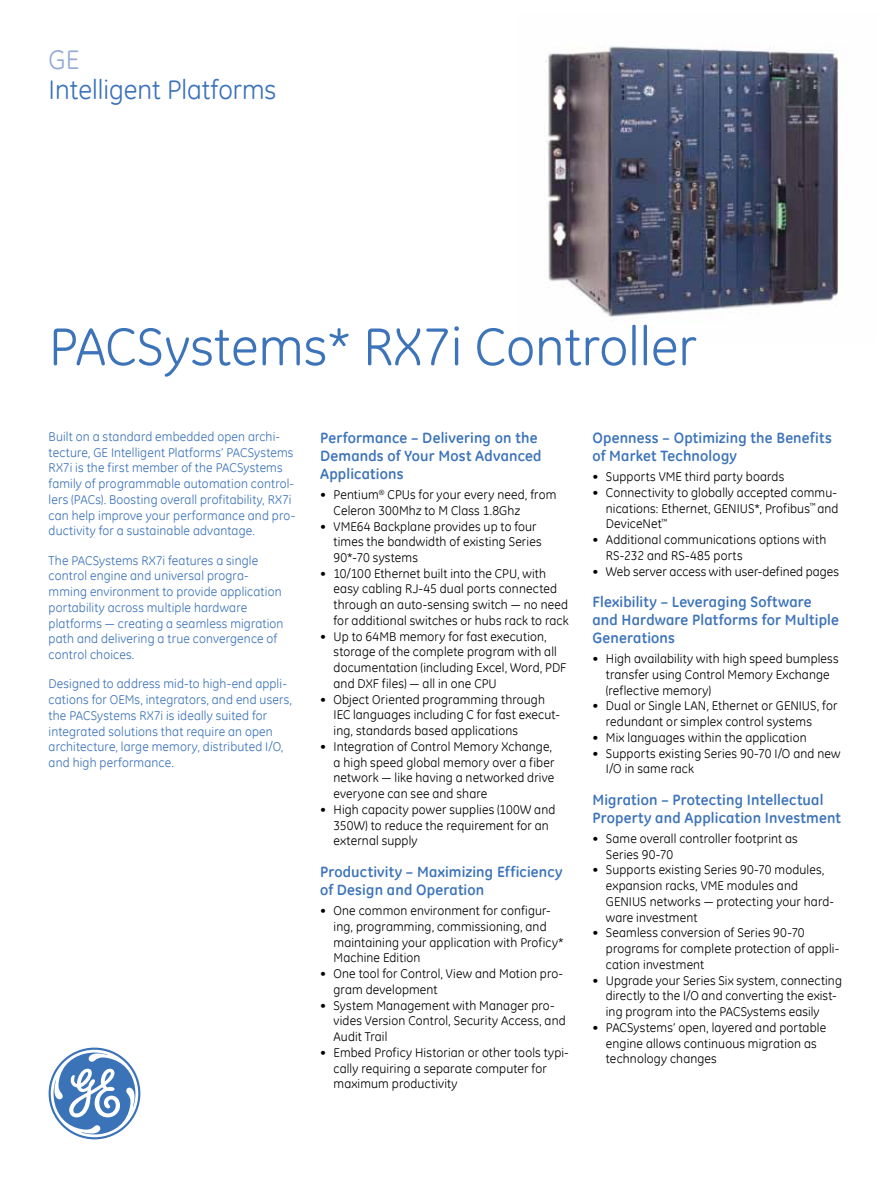
<style>
.page{position:relative;width:891px;height:1188px;background:#fff}
.page>*{position:absolute;margin:0;border:0;box-sizing:border-box;transform-origin:0 0}
.t1{font:54px "GE Inspira";color:#3c73b9}
.t2{font:27px "GE Inspira";color:#3c73b9}
.t3{font:27px "GE Inspira";color:#97aad7}
.t4{font:700 15px/18px "GE Inspira";letter-spacing:.01em;color:#3c73b9}
.t5{font:12.75px/15.8px "GE Inspira";letter-spacing:.01em;color:#000}
.t6{font:12.75px/15.8px "GE Inspira";letter-spacing:.01em;color:#3c73b9}
</style>
<div class="page">
<img style="left:544px;top:46px;width:294px;height:271px">
<svg style="left:49px;top:1048px;width:91px;height:91px"></svg>
<h2 class="t3" style="left:49px;top:42px;width:32px">GE</h2>
<h2 class="t2" style="left:49px;top:72px;width:229px">Intelligent Platforms</h2>
<h1 class="t1" style="left:49px;top:312px;width:649px">PACSystems* RX7i Controller</h1>
<p class="t6" style="left:49px;top:428px;width:248px">Built on a standard embedded open archi&shy;tecture, GE Intelligent Platforms’ PACSystems RX7i is the first member of the PACSystems family of programmable automation control&shy;lers (PACs). Boosting overall profitability, RX7i can help improve your performance and pro&shy;ductivity for a sustainable advantage.</p>
<p class="t6" style="left:49px;top:552px;width:236px">The PACSystems RX7i features a single control engine and universal progra&shy;mming environment to provide application portability across multiple hardware platforms — creating a seamless migration path and delivering a true convergence of control choices.</p>
<p class="t6" style="left:49px;top:676px;width:245px">Designed to address mid-to high-end appli&shy;cations for OEMs, integrators, and end users, the PACSystems RX7i is ideally suited for integrated solutions that require an open architecture, large memory, distributed I/O, and high performance.</p>
<p class="t4" style="left:320px;top:428px;width:223px">Performance – Delivering on the<br>Demands of Your Most Advanced<br>Applications</p>
<p class="t5" style="left:334px;top:486px;width:224px;text-indent:-14px">• Pentium<sup>®</sup> CPUs for your every need, from<br>Celeron 300Mhz to M Class 1.8Ghz</p>
<p class="t5" style="left:334px;top:518px;width:210px;text-indent:-14px">• VME64 Backplane provides up to four times the bandwidth of existing Series<br>90*-70 systems</p>
<p class="t5" style="left:334px;top:565px;width:237px;text-indent:-14px">• 10/100 Ethernet built into the CPU, with easy cabling RJ-45 dual ports connected through an auto-sensing switch — no need for additional switches or hubs rack to rack</p>
<p class="t5" style="left:334px;top:628px;width:234px;text-indent:-14px">• Up to 64MB memory for fast execution, storage of the complete program with all documentation (including Excel, Word, PDF and DXF files) — all in one CPU</p>
<p class="t5" style="left:334px;top:691px;width:228px;text-indent:-14px">• Object Oriented programming through<br>IEC languages including C for fast execut&shy;ing, standards based applications</p>
<p class="t5" style="left:334px;top:738px;width:222px;text-indent:-14px">• Integration of Control Memory Xchange, a high speed global memory over a fiber network — like having a networked drive everyone can see and share</p>
<p class="t5" style="left:334px;top:801px;width:223px;text-indent:-14px">• High capacity power supplies (100W and<br>350W) to reduce the requirement for an external supply</p>
<p class="t4" style="left:320px;top:862px;width:244px">Productivity – Maximizing Efficiency of Design and Operation</p>
<p class="t5" style="left:334px;top:903px;width:232px;text-indent:-14px">• One common environment for configur&shy;ing, programming, commissioning, and maintaining your application with Proficy* Machine Edition</p>
<p class="t5" style="left:334px;top:966px;width:231px;text-indent:-14px">• One tool for Control, View and Motion pro&shy;gram development</p>
<p class="t5" style="left:334px;top:997px;width:234px;text-indent:-14px">• System Management with Manager pro&shy;vides Version Control, Security Access, and<br>Audit Trail</p>
<p class="t5" style="left:334px;top:1044px;width:237px;text-indent:-14px">• Embed Proficy Historian or other tools typi&shy;cally requiring a separate computer for maximum productivity</p>
<p class="t4" style="left:592px;top:428px;width:241px">Openness – Optimizing the Benefits of Market Technology</p>
<p class="t5" style="left:592px;top:468px;width:193px">• Supports VME third party boards</p>
<p class="t5" style="left:606px;top:484px;width:234px;text-align:justify;text-indent:-14px">• Connectivity to globally accepted commu&shy;nications: Ethernet, GENIUS*, Profibus<sup>™</sup> and DeviceNet<sup>™</sup></p>
<p class="t5" style="left:606px;top:531px;width:222px;text-indent:-14px">• Additional communications options with<br>RS-232 and RS-485 ports</p>
<p class="t5" style="left:592px;top:563px;width:248px">• Web server access with user-defined pages</p>
<p class="t4" style="left:592px;top:592px;width:248px">Flexibility – Leveraging Software and Hardware Platforms for Multiple<br>Generations</p>
<p class="t5" style="left:606px;top:651px;width:234px;text-indent:-14px">• High availability with high speed bumpless transfer using Control Memory Exchange (reflective memory)</p>
<p class="t5" style="left:606px;top:698px;width:233px;text-indent:-14px">• Dual or Single LAN, Ethernet or GENIUS, for redundant or simplex control systems</p>
<p class="t5" style="left:592px;top:729px;width:216px">• Mix languages within the application</p>
<p class="t5" style="left:606px;top:745px;width:236px;text-indent:-14px">• Supports existing Series 90-70 I/O and new<br>I/O in same rack</p>
<p class="t4" style="left:592px;top:790px;width:250px">Migration – Protecting Intellectual<br>Property and Application Investment</p>
<p class="t5" style="left:606px;top:830px;width:193px;text-indent:-14px">• Same overall controller footprint as<br>Series 90-70</p>
<p class="t5" style="left:606px;top:862px;width:230px;text-indent:-14px">• Supports existing Series 90-70 modules, expansion racks, VME modules and GENIUS networks — protecting your hard&shy;ware investment</p>
<p class="t5" style="left:606px;top:925px;width:235px;text-indent:-14px">• Seamless conversion of Series 90-70 programs for complete protection of appli&shy;cation investment</p>
<p class="t5" style="left:606px;top:972px;width:238px;text-indent:-14px">• Upgrade your Series Six system, connecting directly to the I/O and converting the exist&shy;ing program into the PACSystems easily</p>
<p class="t5" style="left:606px;top:1019px;width:222px;text-indent:-14px">• PACSystems’ open, layered and portable engine allows continuous migration as technology changes</p>
</div>
